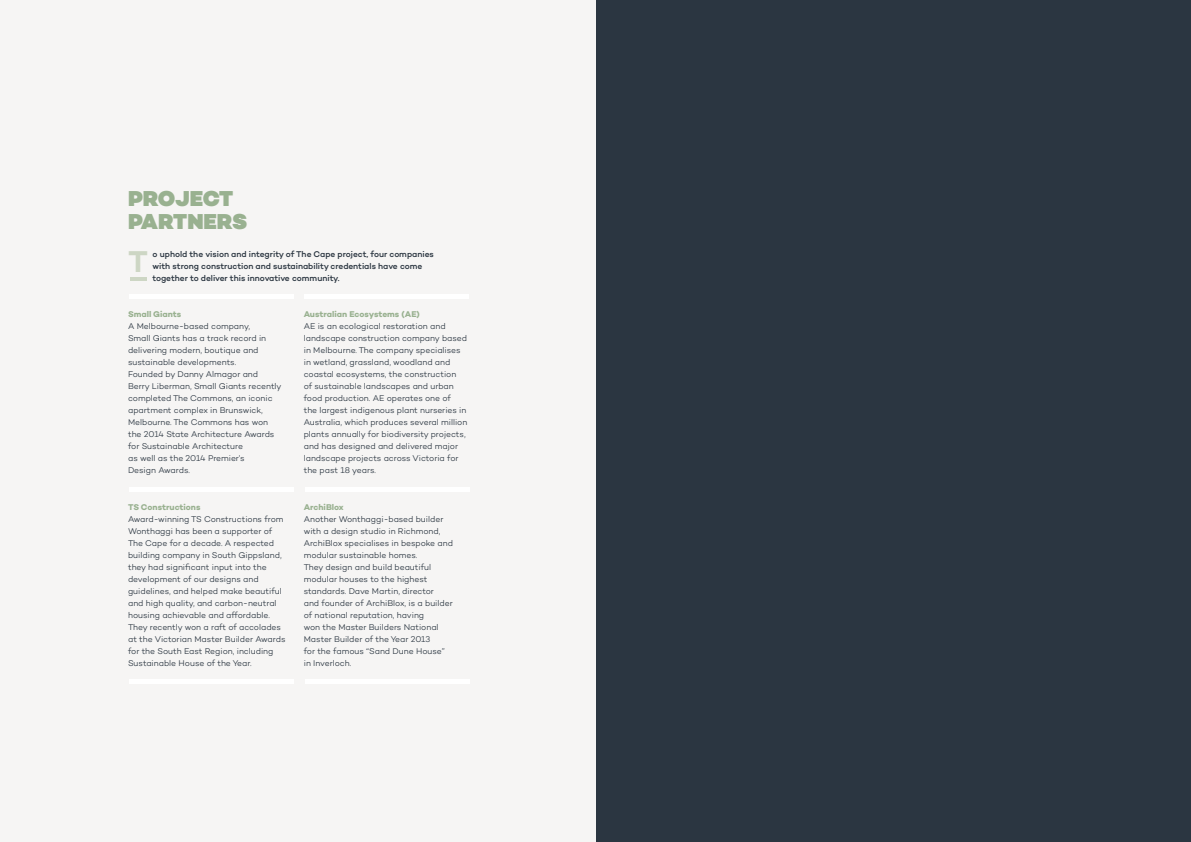
<style>
.page{position:relative;width:1191px;height:842px;background:#fff}
.page>*{position:absolute;margin:0;border:0;box-sizing:border-box;transform-origin:0 0}
.t1{font:600 30.6px "Campton";color:#cdd6c4}
.t2{font:900 22px/23px "Campton";letter-spacing:-.02em;color:#99b190}
.t3{font:300 8.5px/12px "Campton";letter-spacing:-.005em;color:#2b3641}
.t4{font:500 8.5px/12px "Campton";letter-spacing:-.005em;color:#2b3641}
.t5{font:700 8.5px "Campton";color:#99b190}
</style>
<div class="page">
<div style="left:595px;top:0;width:596px;height:842px;background:#2b3641"></div>
<div style="left:0;top:0;width:595px;height:842px;background:#f6f5f4"></div>
<div style="left:129px;top:294px;width:165px;height:5px;background:#fff"></div>
<hr style="left:129px;top:487px;width:165px;height:4px;background:#fff">
<hr style="left:129px;top:679px;width:165px;height:4px;background:#fff">
<hr style="left:305px;top:487px;width:164px;height:4px;background:#fff">
<hr style="left:305px;top:679px;width:164px;height:4px;background:#fff">
<div style="left:304px;top:294px;width:164px;height:5px;background:#fff"></div>
<hr style="left:130px;top:277px;width:17px;height:4px;background:#cdd6c4">
<h2 class="t2" style="left:128px;top:187px;width:121px">PROJECT<br>PARTNERS</h2>
<h1 class="t1" style="left:128px;top:242px;width:21px">T</h1>
<p class="t4" style="left:152px;top:248px;width:283px">o uphold the vision and integrity of The Cape project, four companies with strong construction and sustainability credentials have come together to deliver this innovative community.</p>
<p class="t5" style="left:128px;top:309px;width:55px">Small Giants</p>
<p class="t3" style="left:128px;top:320px;width:155px">A Melbourne-based company,<br>Small Giants has a track record in delivering modern, boutique and sustainable developments.<br>Founded by Danny Almagor and<br>Berry Liberman, Small Giants recently completed The Commons, an iconic apartment complex in Brunswick,<br>Melbourne. The Commons has won the 2014 State Architecture Awards for Sustainable Architecture<br>as well as the 2014 Premier’s<br>Design Awards.</p>
<p class="t5" style="left:128px;top:501px;width:74px">TS Constructions</p>
<p class="t3" style="left:128px;top:513px;width:159px">Award-winning TS Constructions from Wonthaggi has been a supporter of The Cape for a decade. A respected building company in South Gippsland, they had significant input into the development of our designs and guidelines, and helped make beautiful and high quality, and carbon-neutral housing achievable and affordable.<br>They recently won a raft of accolades at the Victorian Master Builder Awards for the South East Region, including Sustainable House of the Year.</p>
<p class="t5" style="left:304px;top:309px;width:118px">Australian Ecosystems (AE)</p>
<p class="t3" style="left:304px;top:320px;width:165px">AE is an ecological restoration and landscape construction company based in Melbourne. The company specialises in wetland, grassland, woodland and coastal ecosystems, the construction<br>of sustainable landscapes and urban food production. AE operates one of<br>the largest indigenous plant nurseries in Australia, which produces several million plants annually for biodiversity projects, and has designed and delivered major landscape projects across Victoria for the past 18 years.</p>
<p class="t5" style="left:304px;top:501px;width:41px">ArchiBlox</p>
<p class="t3" style="left:304px;top:513px;width:151px">Another Wonthaggi-based builder with a design studio in Richmond,<br>ArchiBlox specialises in bespoke and modular sustainable homes.<br>They design and build beautiful modular houses to the highest standards. Dave Martin, director<br>and founder of ArchiBlox, is a builder of national reputation, having<br>won the Master Builders National<br>Master Builder of the Year 2013<br>for the famous “Sand Dune House” in Inverloch.</p>
</div>
